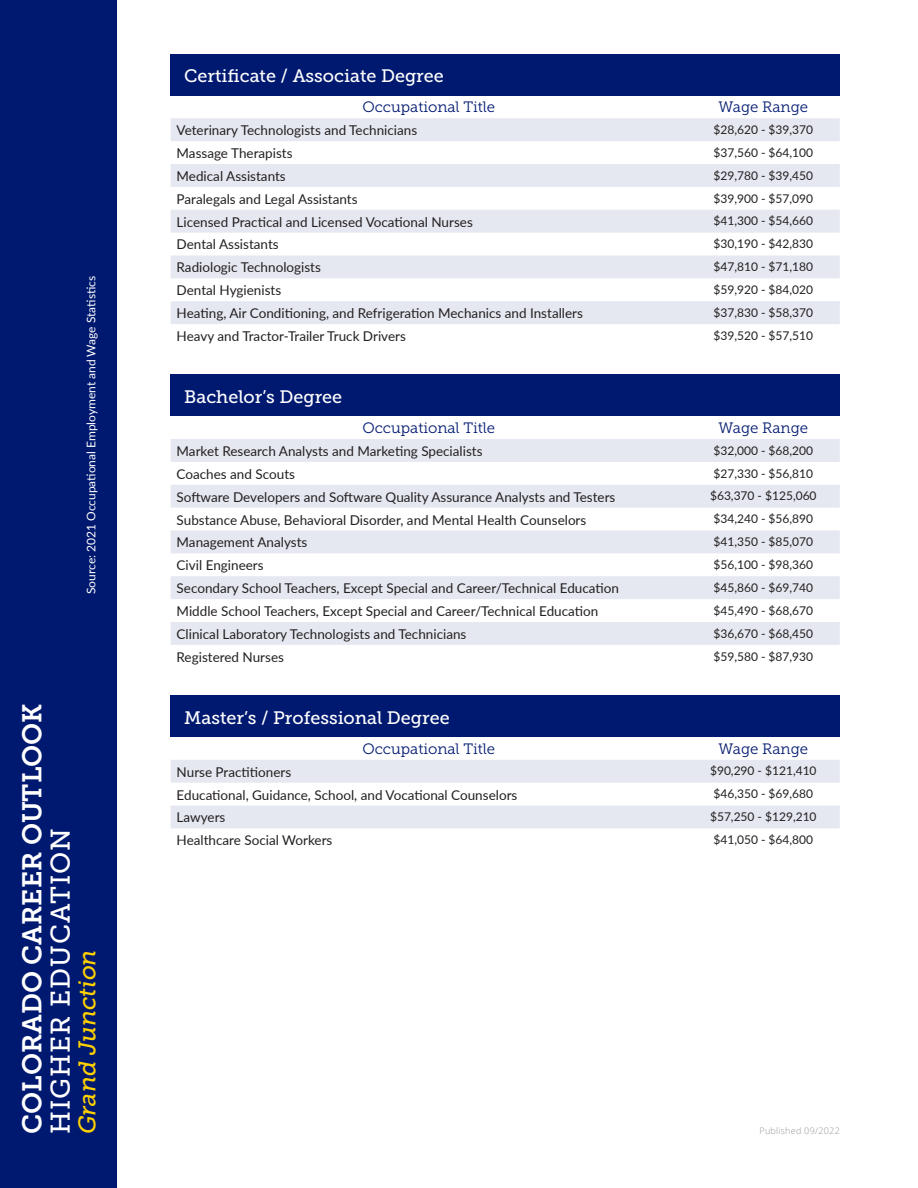
<style>
.page{position:relative;width:918px;height:1188px;background:#fff}
.page>*{position:absolute;margin:0;border:0;box-sizing:border-box;transform-origin:0 0}
.t1{font:27px/28.5px "Museo Slab 700";color:#fff}
.t2{font:italic 24px "Museo Slab 500";letter-spacing:-.005em;color:#ffd100}
.Table_-_Title{font:18px "Museo Slab 500";color:#fff}
.Table_-_Header{font:15px "Museo Slab 300";color:#001970}
.Table_-_Occupation{font:13.5px "Lato";color:#231f20}
.Table_-_Wage{font:12px "Lato";color:#231f20}
.Footer_-_Body{font:12px "Lato";color:#fff}
.Body{font:300 9px "Open Sans";letter-spacing:.03em;color:#939598}
.s1{font-family:"Museo Slab 500"}
</style>
<div class="page">
<svg style="left:171px;top:118px;width:669px;height:206px;fill:#e6e8f1"></svg>
<svg style="left:171px;top:439px;width:669px;height:206px;fill:#e6e8f1"></svg>
<svg style="left:171px;top:760px;width:669px;height:68px;fill:#e6e8f1"></svg>
<div style="left:171px;top:54px;width:669px;height:41px;background:#001970"></div>
<div style="left:171px;top:375px;width:669px;height:41px;background:#001970"></div>
<div style="left:171px;top:696px;width:669px;height:41px;background:#001970"></div>
<div style="left:0;top:0;width:117px;height:1188px;background:#001970"></div>
<p class="Footer_-_Body" style="left:82px;top:594px;width:320px;rotate:-90deg">Source: 2021 Occupational Employment and Wage Statistics</p>
<p class="t1" style="left:18px;top:1134px;width:432px;rotate:-90deg">COLORADO CAREER OUTLOOK<br><span class="s1">HIGHER EDUCATION</span></p>
<p class="t2" style="left:74px;top:1134px;width:186px;rotate:-90deg">Grand Junction</p>
<p class="Table_-_Title" style="left:184px;top:66px;width:261px">Certificate / Associate Degree</p>
<p class="Table_-_Header" style="left:362px;top:99px;width:134px">Occupational Title</p>
<p class="Table_-_Header" style="left:719px;top:99px;width:91px">Wage Range</p>
<p class="Table_-_Occupation" style="left:177px;top:121px;width:242px">Veterinary Technologists and Technicians</p>
<p class="Table_-_Wage" style="left:714px;top:121px;width:101px">$28,620 - $39,370</p>
<p class="Table_-_Occupation" style="left:177px;top:143px;width:117px">Massage Therapists</p>
<p class="Table_-_Wage" style="left:714px;top:144px;width:101px">$37,560 - $64,100</p>
<p class="Table_-_Occupation" style="left:177px;top:166px;width:111px">Medical Assistants</p>
<p class="Table_-_Wage" style="left:714px;top:167px;width:101px">$29,780 - $39,450</p>
<p class="Table_-_Occupation" style="left:177px;top:189px;width:182px">Paralegals and Legal Assistants</p>
<p class="Table_-_Wage" style="left:714px;top:190px;width:101px">$39,900 - $57,090</p>
<p class="Table_-_Occupation" style="left:177px;top:212px;width:298px">Licensed Practical and Licensed Vocational Nurses</p>
<p class="Table_-_Wage" style="left:714px;top:212px;width:101px">$41,300 - $54,660</p>
<p class="Table_-_Occupation" style="left:177px;top:235px;width:104px">Dental Assistants</p>
<p class="Table_-_Wage" style="left:714px;top:235px;width:101px">$30,190 - $42,830</p>
<p class="Table_-_Occupation" style="left:177px;top:258px;width:146px">Radiologic Technologists</p>
<p class="Table_-_Wage" style="left:714px;top:258px;width:101px">$47,810 - $71,180</p>
<p class="Table_-_Occupation" style="left:177px;top:281px;width:106px">Dental Hygienists</p>
<p class="Table_-_Wage" style="left:714px;top:281px;width:101px">$59,920 - $84,020</p>
<p class="Table_-_Occupation" style="left:177px;top:304px;width:408px">Heating, Air Conditioning, and Refrigeration Mechanics and Installers</p>
<p class="Table_-_Wage" style="left:714px;top:304px;width:101px">$37,830 - $58,370</p>
<p class="Table_-_Occupation" style="left:177px;top:326px;width:231px">Heavy and Tractor-Trailer Truck Drivers</p>
<p class="Table_-_Wage" style="left:714px;top:327px;width:101px">$39,520 - $57,510</p>
<p class="Table_-_Title" style="left:184px;top:387px;width:160px">Bachelor’s Degree</p>
<p class="Table_-_Header" style="left:362px;top:420px;width:134px">Occupational Title</p>
<p class="Table_-_Header" style="left:719px;top:420px;width:91px">Wage Range</p>
<p class="Table_-_Occupation" style="left:177px;top:441px;width:307px">Market Research Analysts and Marketing Specialists</p>
<p class="Table_-_Wage" style="left:714px;top:442px;width:101px">$32,000 - $68,200</p>
<p class="Table_-_Occupation" style="left:177px;top:464px;width:120px">Coaches and Scouts</p>
<p class="Table_-_Wage" style="left:714px;top:465px;width:101px">$27,330 - $56,810</p>
<p class="Table_-_Occupation" style="left:177px;top:487px;width:440px">Software Developers and Software Quality Assurance Analysts and Testers</p>
<p class="Table_-_Wage" style="left:710px;top:487px;width:108px">$63,370 - $125,060</p>
<p class="Table_-_Occupation" style="left:177px;top:510px;width:411px">Substance Abuse, Behavioral Disorder, and Mental Health Counselors</p>
<p class="Table_-_Wage" style="left:714px;top:510px;width:101px">$34,240 - $56,890</p>
<p class="Table_-_Occupation" style="left:177px;top:533px;width:132px">Management Analysts</p>
<p class="Table_-_Wage" style="left:714px;top:533px;width:101px">$41,350 - $85,070</p>
<p class="Table_-_Occupation" style="left:177px;top:556px;width:89px">Civil Engineers</p>
<p class="Table_-_Wage" style="left:714px;top:556px;width:101px">$56,100 - $98,360</p>
<p class="Table_-_Occupation" style="left:177px;top:579px;width:444px">Secondary School Teachers, Except Special and Career/Technical Education</p>
<p class="Table_-_Wage" style="left:714px;top:579px;width:101px">$45,860 - $69,740</p>
<p class="Table_-_Occupation" style="left:177px;top:601px;width:423px">Middle School Teachers, Except Special and Career/Technical Education</p>
<p class="Table_-_Wage" style="left:714px;top:602px;width:101px">$45,490 - $68,670</p>
<p class="Table_-_Occupation" style="left:177px;top:624px;width:291px">Clinical Laboratory Technologists and Technicians</p>
<p class="Table_-_Wage" style="left:714px;top:625px;width:101px">$36,670 - $68,450</p>
<p class="Table_-_Occupation" style="left:177px;top:647px;width:109px">Registered Nurses</p>
<p class="Table_-_Wage" style="left:714px;top:648px;width:101px">$59,580 - $87,930</p>
<p class="Table_-_Title" style="left:184px;top:708px;width:267px">Master’s / Professional Degree</p>
<p class="Table_-_Header" style="left:362px;top:740px;width:134px">Occupational Title</p>
<p class="Table_-_Header" style="left:719px;top:740px;width:91px">Wage Range</p>
<p class="Table_-_Occupation" style="left:177px;top:762px;width:116px">Nurse Practitioners</p>
<p class="Table_-_Wage" style="left:710px;top:763px;width:108px">$90,290 - $121,410</p>
<p class="Table_-_Occupation" style="left:177px;top:785px;width:342px">Educational, Guidance, School, and Vocational Counselors</p>
<p class="Table_-_Wage" style="left:714px;top:785px;width:101px">$46,350 - $69,680</p>
<p class="Table_-_Occupation" style="left:177px;top:808px;width:50px">Lawyers</p>
<p class="Table_-_Wage" style="left:710px;top:808px;width:108px">$57,250 - $129,210</p>
<p class="Table_-_Occupation" style="left:177px;top:831px;width:157px">Healthcare Social Workers</p>
<p class="Table_-_Wage" style="left:714px;top:831px;width:101px">$41,050 - $64,800</p>
<p class="Body" style="left:759px;top:1125px;width:82px">Published 09/2022</p>
</div>
